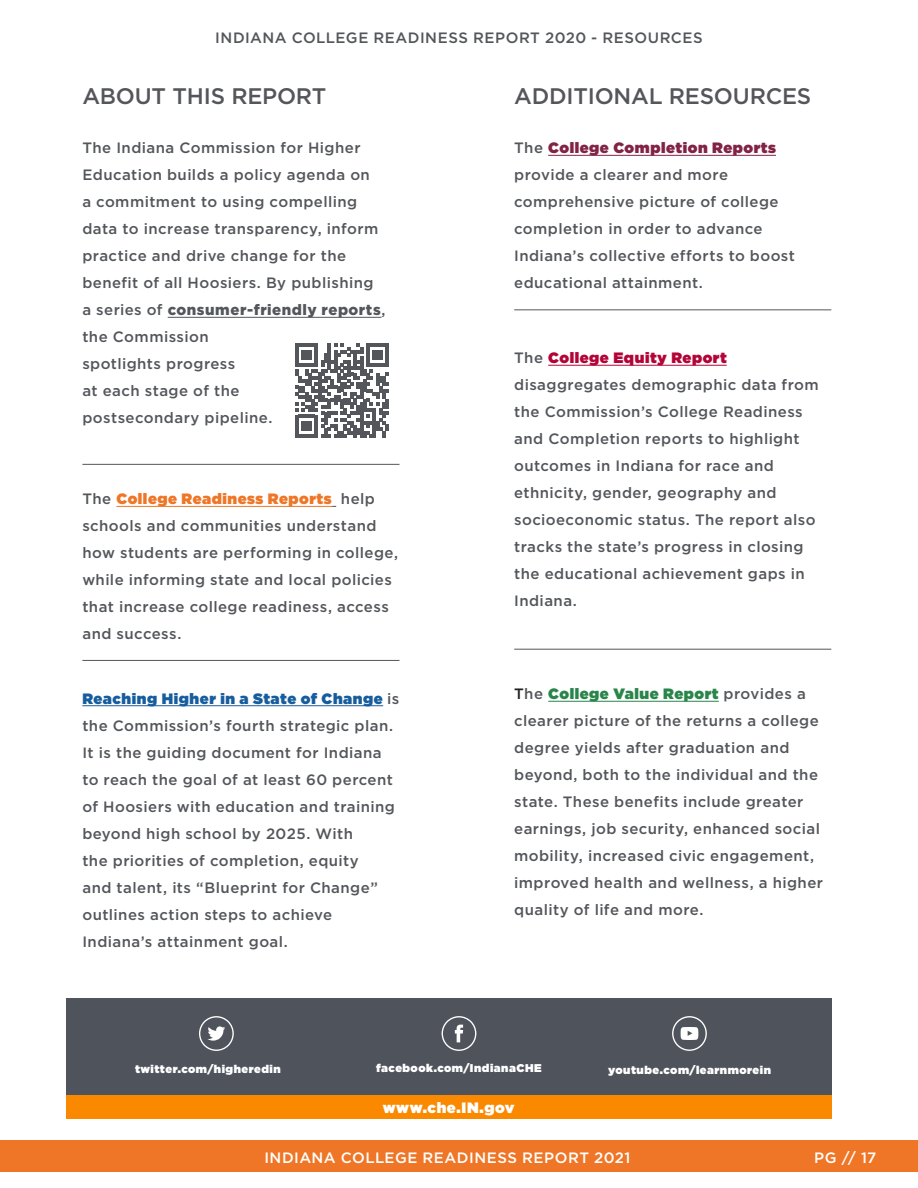
<style>
.page{position:relative;width:918px;height:1188px;background:#fff}
.page>*{position:absolute;margin:0;border:0;box-sizing:border-box;transform-origin:0 0}
.Sub_Heading{font:500 22.5px "Gotham HTF";letter-spacing:-.01em;color:#54565a}
.Body-10pt{font:500 15px/27px "Gotham HTF";letter-spacing:.03em;color:#53565a}
.t1{font:500 15px "Gotham HTF";letter-spacing:.03em;color:#fff}
.Body-10pt-2{font:900 15px "Gotham HTF";letter-spacing:.035em;color:#fff}
.Body-10pt-3{font:900 11.25px "Gotham HTF";letter-spacing:.045em;color:#fff}
.s1{font-weight:900}
.s2{font-weight:900;color:#ee7626}
.s3{font-weight:900;color:#175d9e}
.s4{font-weight:900;color:#812345}
.s5{font-weight:900;color:#b30437}
.s6{color:#231f20}
.s7{font-weight:900;color:#2a854a}
</style>
<div class="page">
<svg style="left:295px;top:344px;width:94px;height:93px"></svg>
<hr style="left:168px;top:317px;width:213px;height:1px;background:#53565a">
<hr style="left:116px;top:506px;width:216px;height:1px;background:#ee7626">
<hr style="left:548px;top:155px;width:228px;height:1px;background:#812345">
<hr style="left:548px;top:701px;width:171px;height:1px;background:#2a854a">
<hr style="left:514px;top:649px;width:317px;height:1px;background:#53565a">
<hr style="left:82px;top:660px;width:317px;height:1px;background:#53565a">
<hr style="left:548px;top:365px;width:179px;height:1px;background:#b30437">
<hr style="left:82px;top:464px;width:317px;height:1px;background:#53565a">
<hr style="left:82px;top:705px;width:301px;height:1px;background:#175d9e">
<div style="left:66px;top:999px;width:765px;height:120px;background:#4f535c"></div>
<svg style="left:199px;top:1016px;width:35px;height:35px"></svg>
<div style="left:66px;top:1095px;width:765px;height:24px;background:#fa8900"></div>
<svg style="left:672px;top:1016px;width:35px;height:35px"></svg>
<svg style="left:442px;top:1016px;width:34px;height:35px"></svg>
<hr style="left:514px;top:309px;width:317px;height:1px;background:#53565a">
<hr style="left:123px;top:1171px;width:795px;height:1px;background:#231f20">
<div style="left:0;top:1140px;width:918px;height:31px;background:#ee7626"></div>
<p class="Body-10pt" style="left:215px;top:24px;width:489px">INDIANA COLLEGE READINESS REPORT 2020 - RESOURCES</p>
<p class="Sub_Heading" style="left:82px;top:83px;width:246px">ABOUT THIS REPORT</p>
<p class="Body-10pt" style="left:82px;top:134px;width:305px">The Indiana Commission for Higher<br>Education builds a policy agenda on<br>a commitment to using compelling data to increase transparency, inform practice and drive change for the benefit of all Hoosiers. By publishing a series of <span class="s1">consumer-friendly reports</span>, the Commission<br>spotlights progress<br>at each stage of the<br>postsecondary pipeline.</p>
<p class="Body-10pt" style="left:82px;top:485px;width:317px">The <span class="s2">College Readiness Reports</span> help schools and communities understand how students are performing in college, while informing state and local policies that increase college readiness, access and success.</p>
<p class="Body-10pt" style="left:82px;top:685px;width:319px"><span class="s3">Reaching Higher in a State of Change</span> is the Commission’s fourth strategic plan.<br>It is the guiding document for Indiana to reach the goal of at least 60 percent of Hoosiers with education and training beyond high school by 2025. With<br>the priorities of completion, equity<br>and talent, its “Blueprint for Change” outlines action steps to achieve Indiana’s attainment goal.</p>
<p class="Sub_Heading" style="left:514px;top:83px;width:299px">ADDITIONAL RESOURCES</p>
<p class="Body-10pt" style="left:514px;top:134px;width:282px">The <span class="s4">College Completion Reports </span>provide a clearer and more comprehensive picture of college completion in order to advance<br>Indiana’s collective efforts to boost educational attainment.</p>
<p class="Body-10pt" style="left:514px;top:344px;width:306px">The <span class="s5">College Equity Report </span>disaggregates demographic data from the Commission’s College Readiness and Completion reports to highlight outcomes in Indiana for race and ethnicity, gender, geography and socioeconomic status. The report also tracks the state’s progress in closing the educational achievement gaps in<br>Indiana.</p>
<p class="Body-10pt" style="left:514px;top:680px;width:310px"><span class="s6">T</span>he <span class="s7">College Value Report</span> provides a clearer picture of the returns a college degree yields after graduation and beyond, both to the individual and the state. These benefits include greater earnings, job security, enhanced social mobility, increased civic engagement, improved health and wellness, a higher quality of life and more.</p>
<p class="Body-10pt-3" style="left:135px;top:1062px;width:147px">twitter.com/higheredin</p>
<p class="Body-10pt-3" style="left:376px;top:1062px;width:167px">facebook.com/IndianaCHE</p>
<p class="Body-10pt-3" style="left:608px;top:1063px;width:164px">youtube.com/learnmorein</p>
<p class="Body-10pt-2" style="left:383px;top:1099px;width:133px">www.che.IN.gov</p>
<p class="t1" style="left:264px;top:1149px;width:368px">INDIANA COLLEGE READINESS REPORT 2021</p>
<p class="t1" style="left:814px;top:1149px;width:64px">PG // 17</p>
</div>
